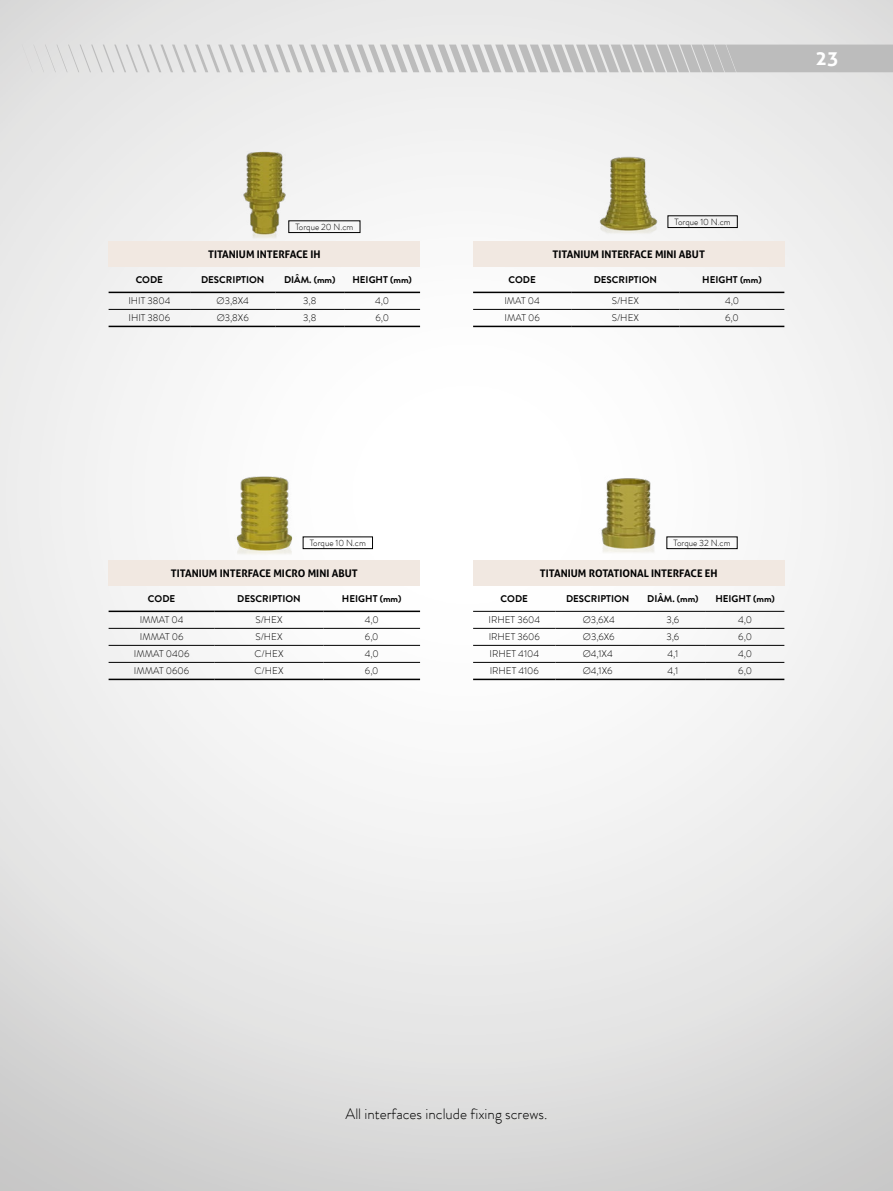
<style>
.page{position:relative;width:893px;height:1191px;background:#fff}
.page>*{position:absolute;margin:0;border:0;box-sizing:border-box;transform-origin:0 0}
.t1{font:700 19.5px "Aller";color:#fff}
.t2{font:300 15px "Brandon Grotesque";color:#000}
.t3{font:700 10.5px "Aller";color:#000}
.t4{font:300 9.75px "Brandon Grotesque";color:#000}
.t5{font:700 9.75px "Brandon Grotesque";color:#000}
.t6{font:300 9px "Brandon Grotesque";color:#000}
</style>
<div class="page">
<img style="left:0;top:0;width:893px;height:1191px">
<div style="left:109px;top:241px;width:311px;height:26px;background:#f1e8e1"></div>
<hr style="left:109px;top:309px;width:81px;height:1px;background:#000">
<hr style="left:190px;top:309px;width:85px;height:1px;background:#000">
<hr style="left:275px;top:309px;width:69px;height:1px;background:#000">
<hr style="left:344px;top:309px;width:76px;height:1px;background:#000">
<hr style="left:109px;top:292px;width:81px;height:1px;background:#000">
<hr style="left:190px;top:292px;width:85px;height:1px;background:#000">
<hr style="left:275px;top:292px;width:69px;height:1px;background:#000">
<hr style="left:344px;top:292px;width:76px;height:1px;background:#000">
<hr style="left:109px;top:326px;width:81px;height:1px;background:#000">
<hr style="left:190px;top:326px;width:85px;height:1px;background:#000">
<hr style="left:275px;top:326px;width:69px;height:1px;background:#000">
<hr style="left:344px;top:326px;width:76px;height:1px;background:#000">
<img style="left:211px;top:140px;width:103px;height:101px">
<div style="left:289px;top:221px;width:71px;height:12px;border:1px solid #000"></div>
<div style="left:109px;top:560px;width:311px;height:26px;background:#f1e8e1"></div>
<hr style="left:109px;top:610px;width:106px;height:2px;background:#000">
<hr style="left:215px;top:610px;width:108px;height:2px;background:#000">
<hr style="left:323px;top:610px;width:97px;height:2px;background:#000">
<hr style="left:109px;top:628px;width:106px;height:1px;background:#000">
<hr style="left:215px;top:628px;width:108px;height:1px;background:#000">
<hr style="left:323px;top:628px;width:97px;height:1px;background:#000">
<hr style="left:109px;top:645px;width:106px;height:1px;background:#000">
<hr style="left:215px;top:645px;width:108px;height:1px;background:#000">
<hr style="left:323px;top:645px;width:97px;height:1px;background:#000">
<hr style="left:109px;top:662px;width:106px;height:1px;background:#000">
<hr style="left:215px;top:662px;width:108px;height:1px;background:#000">
<hr style="left:323px;top:662px;width:97px;height:1px;background:#000">
<hr style="left:109px;top:678px;width:106px;height:2px;background:#000">
<hr style="left:215px;top:678px;width:108px;height:2px;background:#000">
<hr style="left:323px;top:678px;width:97px;height:2px;background:#000">
<img style="left:211px;top:458px;width:106px;height:102px">
<div style="left:303px;top:537px;width:70px;height:12px;border:1px solid #000"></div>
<div style="left:473px;top:241px;width:311px;height:26px;background:#f1e8e1"></div>
<hr style="left:473px;top:309px;width:98px;height:1px;background:#000">
<hr style="left:571px;top:309px;width:109px;height:1px;background:#000">
<hr style="left:680px;top:309px;width:104px;height:1px;background:#000">
<hr style="left:473px;top:292px;width:98px;height:1px;background:#000">
<hr style="left:571px;top:292px;width:109px;height:1px;background:#000">
<hr style="left:680px;top:292px;width:104px;height:1px;background:#000">
<hr style="left:473px;top:326px;width:98px;height:1px;background:#000">
<hr style="left:571px;top:326px;width:109px;height:1px;background:#000">
<hr style="left:680px;top:326px;width:104px;height:1px;background:#000">
<img style="left:576px;top:140px;width:106px;height:99px">
<div style="left:668px;top:216px;width:69px;height:12px;border:1px solid #000"></div>
<div style="left:473px;top:560px;width:311px;height:26px;background:#f1e8e1"></div>
<hr style="left:473px;top:611px;width:82px;height:1px;background:#000">
<hr style="left:555px;top:611px;width:85px;height:1px;background:#000">
<hr style="left:640px;top:611px;width:66px;height:1px;background:#000">
<hr style="left:706px;top:611px;width:78px;height:1px;background:#000">
<hr style="left:473px;top:628px;width:82px;height:1px;background:#000">
<hr style="left:555px;top:628px;width:85px;height:1px;background:#000">
<hr style="left:640px;top:628px;width:66px;height:1px;background:#000">
<hr style="left:706px;top:628px;width:78px;height:1px;background:#000">
<hr style="left:473px;top:645px;width:82px;height:1px;background:#000">
<hr style="left:555px;top:645px;width:85px;height:1px;background:#000">
<hr style="left:640px;top:645px;width:66px;height:1px;background:#000">
<hr style="left:706px;top:645px;width:78px;height:1px;background:#000">
<hr style="left:473px;top:662px;width:82px;height:1px;background:#000">
<hr style="left:555px;top:662px;width:85px;height:1px;background:#000">
<hr style="left:640px;top:662px;width:66px;height:1px;background:#000">
<hr style="left:706px;top:662px;width:78px;height:1px;background:#000">
<hr style="left:473px;top:678px;width:82px;height:2px;background:#000">
<hr style="left:555px;top:678px;width:85px;height:2px;background:#000">
<hr style="left:640px;top:678px;width:66px;height:2px;background:#000">
<hr style="left:706px;top:678px;width:78px;height:2px;background:#000">
<img style="left:576px;top:458px;width:106px;height:102px">
<div style="left:667px;top:537px;width:70px;height:12px;border:1px solid #000"></div>
<svg style="left:22px;top:45px;width:871px;height:27px;background:#cecece"></svg>
<h1 class="t1" style="left:816px;top:46px;width:25px">23</h1>
<p class="t6" style="left:295px;top:220px;width:60px">Torque 20 N.cm</p>
<p class="t6" style="left:674px;top:215px;width:58px">Torque 10 N.cm</p>
<p class="t3" style="left:208px;top:248px;width:114px">TITANIUM INTERFACE IH</p>
<p class="t3" style="left:553px;top:248px;width:154px">TITANIUM INTERFACE MINI ABUT</p>
<p class="t5" style="left:136px;top:273px;width:29px">CODE</p>
<p class="t5" style="left:201px;top:273px;width:65px">DESCRIPTION</p>
<p class="t5" style="left:284px;top:273px;width:53px">DIÂM. (mm)</p>
<p class="t5" style="left:352px;top:273px;width:61px">HEIGHT (mm)</p>
<p class="t4" style="left:128px;top:294px;width:44px">IHIT 3804</p>
<p class="t4" style="left:217px;top:294px;width:34px">Ø3,8X4</p>
<p class="t4" style="left:303px;top:294px;width:15px">3,8</p>
<p class="t4" style="left:375px;top:294px;width:15px">4,0</p>
<p class="t4" style="left:128px;top:311px;width:43px">IHIT 3806</p>
<p class="t4" style="left:217px;top:311px;width:34px">Ø3,8X6</p>
<p class="t4" style="left:303px;top:311px;width:15px">3,8</p>
<p class="t4" style="left:375px;top:311px;width:15px">6,0</p>
<p class="t5" style="left:508px;top:273px;width:29px">CODE</p>
<p class="t5" style="left:594px;top:273px;width:65px">DESCRIPTION</p>
<p class="t5" style="left:702px;top:273px;width:61px">HEIGHT (mm)</p>
<p class="t4" style="left:504px;top:294px;width:37px">IMAT 04</p>
<p class="t4" style="left:612px;top:294px;width:29px">S/HEX</p>
<p class="t4" style="left:725px;top:294px;width:15px">4,0</p>
<p class="t4" style="left:504px;top:311px;width:37px">IMAT 06</p>
<p class="t4" style="left:612px;top:311px;width:29px">S/HEX</p>
<p class="t4" style="left:725px;top:311px;width:15px">6,0</p>
<p class="t6" style="left:310px;top:536px;width:58px">Torque 10 N.cm</p>
<p class="t3" style="left:171px;top:567px;width:188px">TITANIUM INTERFACE MICRO MINI ABUT</p>
<p class="t5" style="left:148px;top:592px;width:29px">CODE</p>
<p class="t5" style="left:237px;top:592px;width:65px">DESCRIPTION</p>
<p class="t5" style="left:342px;top:592px;width:61px">HEIGHT (mm)</p>
<p class="t4" style="left:140px;top:613px;width:45px">IMMAT 04</p>
<p class="t4" style="left:255px;top:613px;width:29px">S/HEX</p>
<p class="t4" style="left:365px;top:613px;width:15px">4,0</p>
<p class="t4" style="left:140px;top:630px;width:45px">IMMAT 06</p>
<p class="t4" style="left:255px;top:630px;width:29px">S/HEX</p>
<p class="t4" style="left:365px;top:630px;width:15px">6,0</p>
<p class="t4" style="left:134px;top:647px;width:57px">IMMAT 0406</p>
<p class="t4" style="left:255px;top:647px;width:30px">C/HEX</p>
<p class="t4" style="left:365px;top:647px;width:15px">4,0</p>
<p class="t4" style="left:134px;top:664px;width:57px">IMMAT 0606</p>
<p class="t4" style="left:255px;top:664px;width:30px">C/HEX</p>
<p class="t4" style="left:365px;top:664px;width:15px">6,0</p>
<p class="t6" style="left:673px;top:536px;width:59px">Torque 32 N.cm</p>
<p class="t3" style="left:540px;top:567px;width:179px">TITANIUM ROTATIONAL INTERFACE EH</p>
<p class="t5" style="left:501px;top:592px;width:29px">CODE</p>
<p class="t5" style="left:566px;top:592px;width:65px">DESCRIPTION</p>
<p class="t5" style="left:647px;top:592px;width:53px">DIÂM. (mm)</p>
<p class="t5" style="left:715px;top:592px;width:61px">HEIGHT (mm)</p>
<p class="t4" style="left:489px;top:613px;width:53px">IRHET 3604</p>
<p class="t4" style="left:583px;top:613px;width:34px">Ø3,6X4</p>
<p class="t4" style="left:666px;top:613px;width:14px">3,6</p>
<p class="t4" style="left:738px;top:613px;width:15px">4,0</p>
<p class="t4" style="left:489px;top:630px;width:53px">IRHET 3606</p>
<p class="t4" style="left:583px;top:630px;width:33px">Ø3,6X6</p>
<p class="t4" style="left:666px;top:630px;width:14px">3,6</p>
<p class="t4" style="left:738px;top:630px;width:15px">6,0</p>
<p class="t4" style="left:489px;top:647px;width:51px">IRHET 4104</p>
<p class="t4" style="left:583px;top:647px;width:32px">Ø4,1X4</p>
<p class="t4" style="left:667px;top:647px;width:12px">4,1</p>
<p class="t4" style="left:738px;top:647px;width:15px">4,0</p>
<p class="t4" style="left:490px;top:664px;width:51px">IRHET 4106</p>
<p class="t4" style="left:583px;top:664px;width:31px">Ø4,1X6</p>
<p class="t4" style="left:667px;top:664px;width:12px">4,1</p>
<p class="t4" style="left:738px;top:664px;width:15px">6,0</p>
<h2 class="t2" style="left:346px;top:1103px;width:203px">All interfaces include fixing screws.</h2>
</div>
